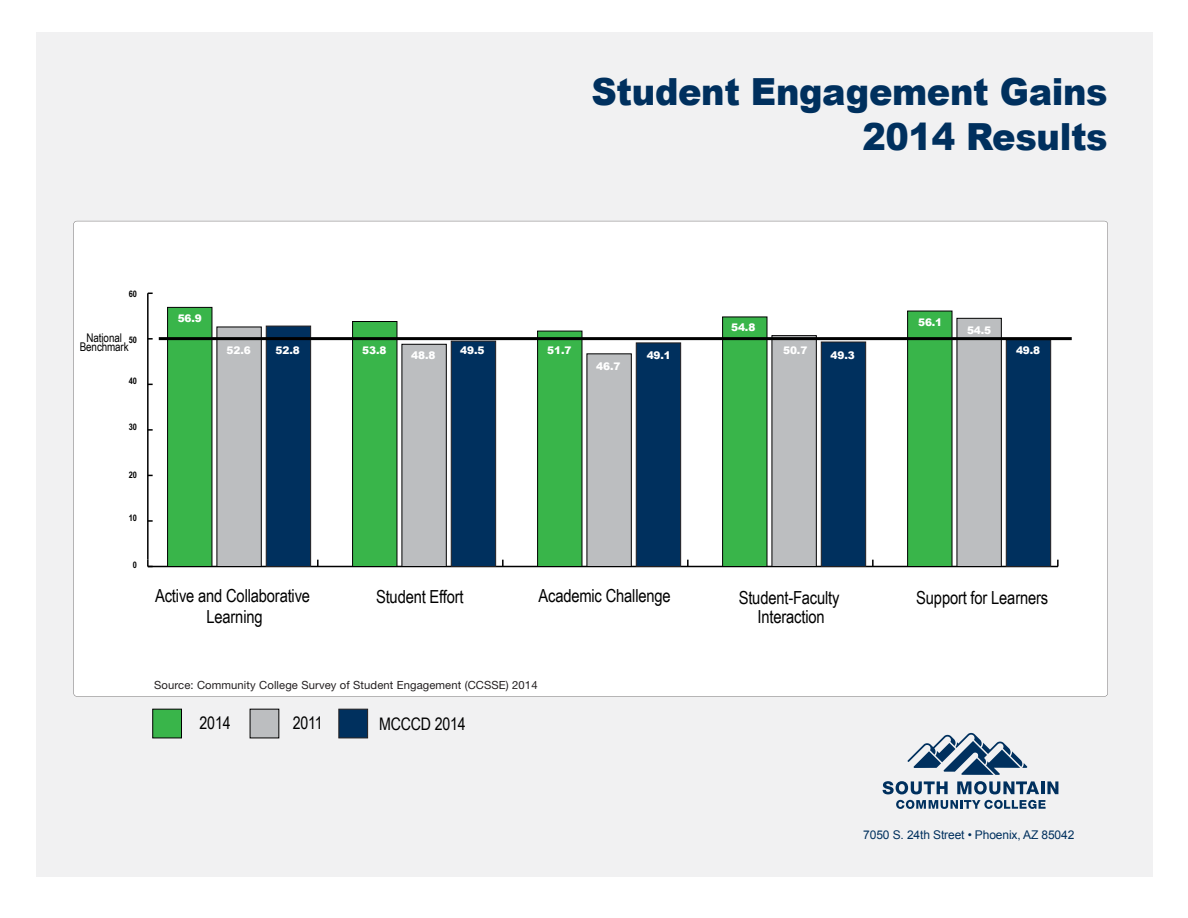
<style>
.page{position:relative;width:1188px;height:918px;background:#fff}
.page>*{position:absolute;margin:0;border:0;box-sizing:border-box;transform-origin:0 0}
.t1{font:900 37.35px/44.8px "Arial";letter-spacing:-.01em;color:#00305e;text-align:right;scale:.94 1}
.t2{font:18px/19.5px "Arial Narrow";letter-spacing:-.01em;color:#000;text-align:center}
.t3{font:17.25px "Arial Narrow";letter-spacing:-.01em;color:#000}
.t4{font:12px "Arial";letter-spacing:-.01em;color:#00305e}
.t5{font:12px/9px "Arial Narrow";letter-spacing:-.01em;color:#000;text-align:center}
.t6{font:11.25px "Helvetica Neue";letter-spacing:.01em;color:#231f20}
.t7{font:900 10.5px "Arial";letter-spacing:-.01em;color:#fff}
.t8{font:700 9px "Arial Narrow";letter-spacing:-.01em;color:#000}
</style>
<div class="page">
<div style="left:36px;top:32px;width:1116px;height:845px;background:#f1f1f2"></div>
<div style="left:73px;top:221px;width:1035px;height:476px;background:#fff"></div>
<svg style="left:317px;top:560px;width:2px;height:6px"></svg>
<svg style="left:502px;top:560px;width:2px;height:6px"></svg>
<svg style="left:687px;top:560px;width:2px;height:6px"></svg>
<svg style="left:872px;top:560px;width:2px;height:6px"></svg>
<svg style="left:1057px;top:560px;width:2px;height:7px"></svg>
<hr style="left:148px;top:566px;width:910px;height:1px;background:#000">
<hr style="left:147px;top:293px;width:2px;height:267px;background:#000">
<svg style="left:147px;top:560px;width:6px;height:7px"></svg>
<div style="left:266px;top:326px;width:45px;height:241px;background:#00305e;border:1px solid #231f20"></div>
<div style="left:451px;top:341px;width:45px;height:226px;background:#00305e;border:1px solid #231f20"></div>
<div style="left:636px;top:343px;width:45px;height:224px;background:#00305e;border:1px solid #231f20"></div>
<div style="left:821px;top:342px;width:45px;height:225px;background:#00305e;border:1px solid #231f20"></div>
<div style="left:1006px;top:339px;width:45px;height:228px;background:#00305e;border:1px solid #231f20"></div>
<div style="left:217px;top:327px;width:45px;height:240px;background:#bcbec0;border:1px solid #000"></div>
<div style="left:402px;top:344px;width:45px;height:223px;background:#bcbec0;border:1px solid #000"></div>
<div style="left:587px;top:353px;width:45px;height:214px;background:#bcbec0;border:1px solid #000"></div>
<div style="left:772px;top:335px;width:45px;height:232px;background:#bcbec0;border:1px solid #000"></div>
<div style="left:957px;top:318px;width:45px;height:249px;background:#bcbec0;border:1px solid #000"></div>
<div style="left:167px;top:307px;width:45px;height:260px;background:#39b54a;border:1px solid #000"></div>
<div style="left:352px;top:321px;width:45px;height:246px;background:#39b54a;border:1px solid #000"></div>
<div style="left:537px;top:331px;width:45px;height:236px;background:#39b54a;border:1px solid #000"></div>
<div style="left:722px;top:317px;width:45px;height:250px;background:#39b54a;border:1px solid #000"></div>
<div style="left:907px;top:311px;width:45px;height:256px;background:#39b54a;border:1px solid #000"></div>
<div style="left:250px;top:709px;width:29px;height:29px;background:#bcbec0"></div>
<div style="left:152px;top:709px;width:30px;height:29px;background:#39b54a;border:1px solid #000"></div>
<div style="left:338px;top:709px;width:30px;height:29px;background:#00305e;border:1px solid #231f20"></div>
<svg style="left:883px;top:781px;width:65px;height:13px"></svg>
<svg style="left:957px;top:781px;width:101px;height:13px"></svg>
<svg style="left:896px;top:800px;width:150px;height:9px"></svg>
<svg style="left:908px;top:733px;width:119px;height:42px"></svg>
<hr style="left:159px;top:337px;width:913px;height:3px;background:#000">
<h1 class="t1" style="left:592px;top:68px;width:551px">Student Engagement Gains<br>2014 Results</h1>
<p class="t8" style="left:129px;top:287px;width:10px">60</p>
<p class="t5" style="left:80px;top:332px;width:50px">National<br>Benchmark</p>
<p class="t8" style="left:129px;top:333px;width:10px">50</p>
<p class="t8" style="left:129px;top:374px;width:10px">40</p>
<p class="t8" style="left:129px;top:420px;width:10px">30</p>
<p class="t8" style="left:129px;top:468px;width:10px">20</p>
<p class="t8" style="left:129px;top:511px;width:10px">10</p>
<p class="t8" style="left:133px;top:558px;width:6px">0</p>
<p class="t7" style="left:178px;top:310px;width:26px">56.9</p>
<p class="t7" style="left:227px;top:342px;width:26px">52.6</p>
<p class="t7" style="left:276px;top:342px;width:26px">52.8</p>
<p class="t7" style="left:362px;top:342px;width:26px">53.8</p>
<p class="t7" style="left:411px;top:348px;width:26px">48.8</p>
<p class="t7" style="left:460px;top:342px;width:26px">49.5</p>
<p class="t7" style="left:547px;top:342px;width:26px">51.7</p>
<p class="t7" style="left:596px;top:358px;width:26px">46.7</p>
<p class="t7" style="left:647px;top:348px;width:26px">49.1</p>
<p class="t7" style="left:731px;top:320px;width:26px">54.8</p>
<p class="t7" style="left:783px;top:342px;width:26px">50.7</p>
<p class="t7" style="left:831px;top:348px;width:26px">49.3</p>
<p class="t7" style="left:918px;top:315px;width:26px">56.1</p>
<p class="t7" style="left:967px;top:323px;width:26px">54.5</p>
<p class="t7" style="left:1016px;top:342px;width:26px">49.8</p>
<p class="t2" style="left:155px;top:585px;width:157px">Active and Collaborative</p>
<p class="t2" style="left:376px;top:586px;width:89px">Student Effort</p>
<p class="t2" style="left:916px;top:587px;width:133px">Support for Learners</p>
<p class="t2" style="left:207px;top:607px;width:58px">Learning</p>
<p class="t2" style="left:538px;top:585px;width:134px">Academic Challenge</p>
<p class="t2" style="left:739px;top:587px;width:102px">Student-Faculty<br>Interaction</p>
<p class="t6" style="left:154px;top:679px;width:385px">Source: Community College Survey of Student Engagement (CCSSE) 2014</p>
<p class="t3" style="left:200px;top:710px;width:33px">2014</p>
<p class="t3" style="left:293px;top:710px;width:32px">2011</p>
<p class="t3" style="left:379px;top:711px;width:88px">MCCCD 2014</p>
<p class="t4" style="left:863px;top:827px;width:213px">7050 S. 24th Street • Phoenix, AZ 85042</p>
</div>
